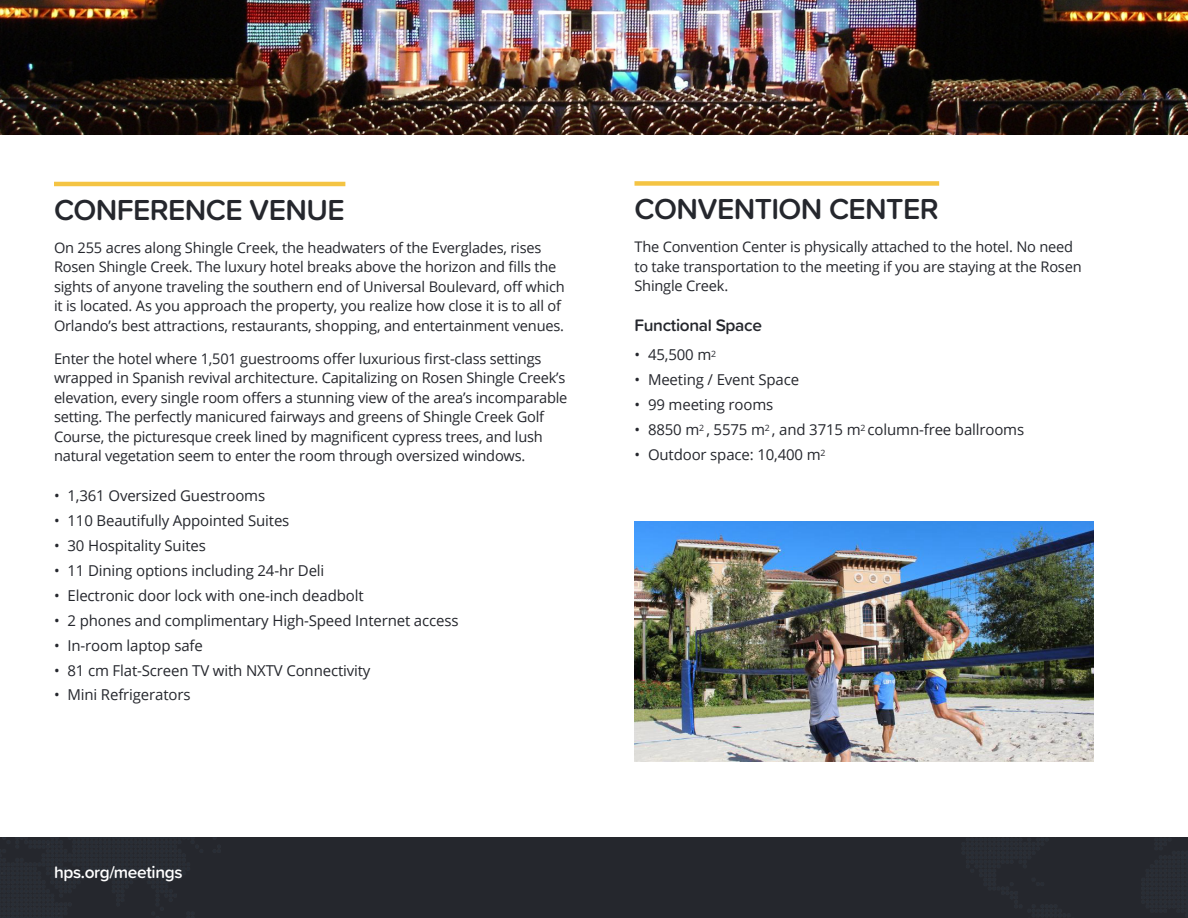
<style>
.page{position:relative;width:1188px;height:918px;background:#fff}
.page>*{position:absolute;margin:0;border:0;box-sizing:border-box;transform-origin:0 0}
.t1{font:600 30px "Proxima Soft";letter-spacing:-.02em;color:#25272d}
.Subhead{font:600 17.25px "Proxima Soft";letter-spacing:-.02em;color:#fff}
.Subhead-2{font:600 17.25px "Proxima Soft";letter-spacing:-.02em;color:#25272d}
.t2{font:15px "Open Sans";letter-spacing:-.01em;color:#25272d}
.t3{font:14.7px/19.5px "Open Sans";letter-spacing:-.015em;color:#25272d}
</style>
<div class="page">
<hr style="left:54px;top:182px;width:291px;height:4px;background:#f4c443">
<img style="left:0;top:0;width:1188px;height:135px">
<div style="left:0;top:837px;width:1188px;height:81px;background:#25272d"></div>
<div style="left:634px;top:181px;width:305px;height:5px;background:#f4c443"></div>
<img style="left:634px;top:522px;width:460px;height:239px">
<p class="t1" style="left:54px;top:187px;width:292px">CONFERENCE VENUE</p>
<p class="t3" style="left:54px;top:238px;width:512px">On 255 acres along Shingle Creek, the headwaters of the Everglades, rises Rosen Shingle Creek. The luxury hotel breaks above the horizon and fills the sights of anyone traveling the southern end of Universal Boulevard, off which it is located. As you approach the property, you realize how close it is to all of Orlando’s best attractions, restaurants, shopping, and entertainment venues.</p>
<p class="t3" style="left:54px;top:349px;width:515px">Enter the hotel where 1,501 guestrooms offer luxurious first-class settings wrapped in Spanish revival architecture. Capitalizing on Rosen Shingle Creek’s elevation, every single room offers a stunning view of the area’s incomparable setting. The perfectly manicured fairways and greens of Shingle Creek Golf Course, the picturesque creek lined by magnificent cypress trees, and lush natural vegetation seem to enter the room through oversized windows.</p>
<p class="t2" style="left:54px;top:486px;width:213px">• 1,361 Oversized Guestrooms</p>
<p class="t2" style="left:54px;top:510px;width:237px">• 110 Beautifully Appointed Suites</p>
<p class="t2" style="left:54px;top:535px;width:153px">• 30 Hospitality Suites</p>
<p class="t2" style="left:54px;top:560px;width:272px">• 11 Dining options including 24-hr Deli</p>
<p class="t2" style="left:54px;top:585px;width:311px">• Electronic door lock with one-inch deadbolt</p>
<p class="t2" style="left:54px;top:610px;width:406px">• 2 phones and complimentary High-Speed Internet access</p>
<p class="t2" style="left:54px;top:635px;width:150px">• In-room laptop safe</p>
<p class="t2" style="left:54px;top:660px;width:318px">• 81 cm Flat-Screen TV with NXTV Connectivity</p>
<p class="t2" style="left:54px;top:685px;width:138px">• Mini Refrigerators</p>
<p class="Subhead" style="left:54px;top:859px;width:130px">hps.org/meetings</p>
<p class="t1" style="left:634px;top:187px;width:306px">CONVENTION CENTER</p>
<p class="t3" style="left:634px;top:237px;width:449px">The Convention Center is physically attached to the hotel. No need to take transportation to the meeting if you are staying at the Rosen<br>Shingle Creek.</p>
<p class="Subhead-2" style="left:634px;top:312px;width:129px">Functional Space</p>
<p class="t2" style="left:634px;top:344px;width:83px">• 45,500 m<sup>2</sup></p>
<p class="t2" style="left:634px;top:369px;width:166px">• Meeting / Event Space</p>
<p class="t2" style="left:634px;top:394px;width:140px">• 99 meeting rooms</p>
<p class="t2" style="left:634px;top:419px;width:391px">• 8850 m<sup>2</sup> , 5575 m<sup>2</sup> , and 3715 m<sup>2</sup> column-free ballrooms</p>
<p class="t2" style="left:634px;top:444px;width:193px">• Outdoor space: 10,400 m<sup>2</sup></p>
</div>
